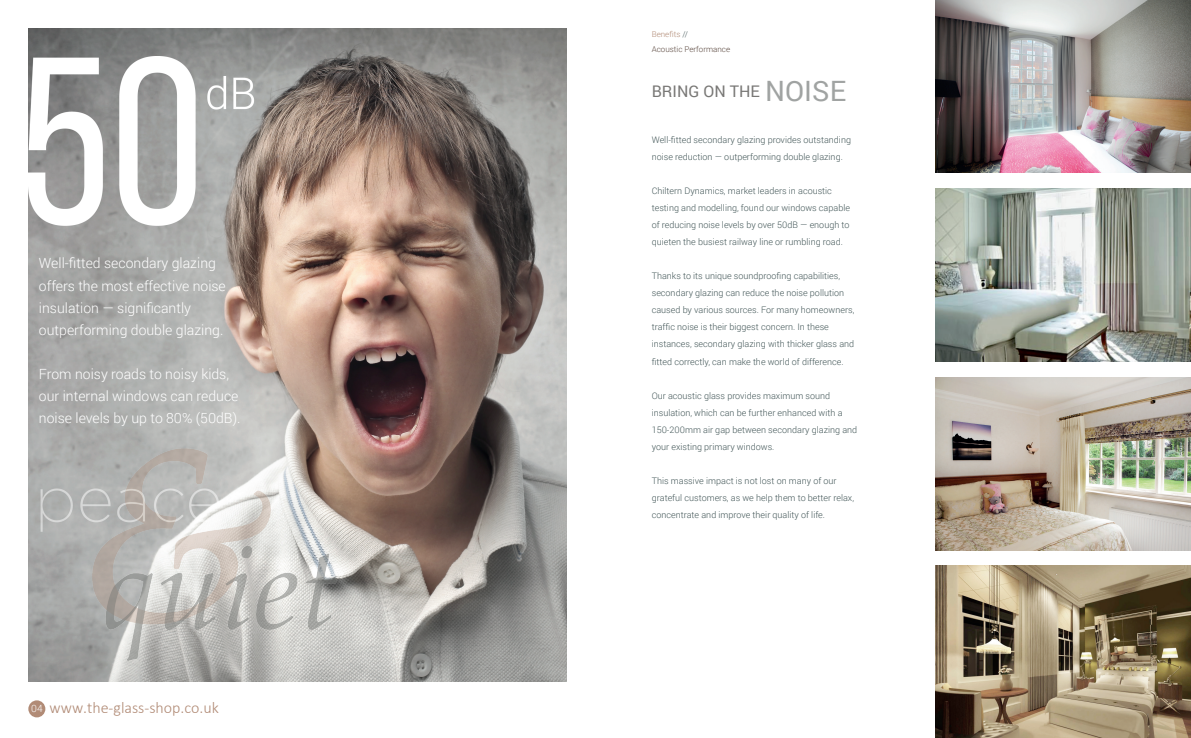
<style>
.page{position:relative;width:1191px;height:738px;background:#fff}
.page>*{position:absolute;margin:0;border:0;box-sizing:border-box;transform-origin:0 0}
.t1{font:300 16px "Calibri";color:#b18b76}
.t2{font:16px "Roboto";color:#797876}
.t3{font:300 14px/22px "Roboto";color:#fff}
.t4{font:300 9px/17px "Roboto";color:#435758}
.t5{font:300 8px/15px "Roboto";color:#5b483f}
.s1{font-family:"Roboto";font-size:10px;color:#fff}
.s2{color:#b18b76}
.s3{color:#435758}
.s4{font-size:28px;color:#a0a3a2}
</style>
<div class="page">
<div style="left:28px;top:699px;width:17px;height:17px;background:#b18b76;border-radius:50%"></div>
<img style="left:28px;top:28px;width:538px;height:652px">
<img style="left:28px;top:56px;width:309px;height:603px">
<img style="left:935px;top:0;width:256px;height:173px">
<img style="left:935px;top:188px;width:256px;height:173px">
<img style="left:935px;top:377px;width:256px;height:173px">
<img style="left:935px;top:565px;width:256px;height:172px">
<h2 class="t3" style="left:39px;top:252px;width:188px">Well-fitted secondary glazing offers the most effective noise insulation — significantly outperforming double glazing.</h2>
<h2 class="t3" style="left:39px;top:362px;width:203px">From noisy roads to noisy kids, our internal windows can reduce noise levels by up to 80% (50dB).</h2>
<h1 class="t1" style="left:31px;top:697px;width:189px"><span class="s1">04</span> www.the-glass-shop.co.uk</h1>
<p class="t5" style="left:652px;top:26px;width:80px"><span class="s2">Benefits</span> <span class="s3">//<br></span>Acoustic Performance</p>
<h1 class="t2" style="left:652px;top:80px;width:196px">BRING ON THE <span class="s4">NOISE</span></h1>
<p class="t4" style="left:652px;top:131px;width:201px">Well-fitted secondary glazing provides outstanding noise reduction — outperforming double glazing.</p>
<p class="t4" style="left:652px;top:182px;width:200px">Chiltern Dynamics, market leaders in acoustic testing and modelling, found our windows capable of reducing noise levels by over 50dB — enough to quieten the busiest railway line or rumbling road.</p>
<p class="t4" style="left:652px;top:267px;width:204px">Thanks to its unique soundproofing capabilities, secondary glazing can reduce the noise pollution caused by various sources. For many homeowners, traffic noise is their biggest concern. In these instances, secondary glazing with thicker glass and fitted correctly, can make the world of difference.</p>
<p class="t4" style="left:652px;top:386px;width:207px">Our acoustic glass provides maximum sound insulation, which can be further enhanced with a 150-200mm air gap between secondary glazing and your existing primary windows.</p>
<p class="t4" style="left:652px;top:471px;width:204px">This massive impact is not lost on many of our grateful customers, as we help them to better relax, concentrate and improve their quality of life.</p>
</div>
